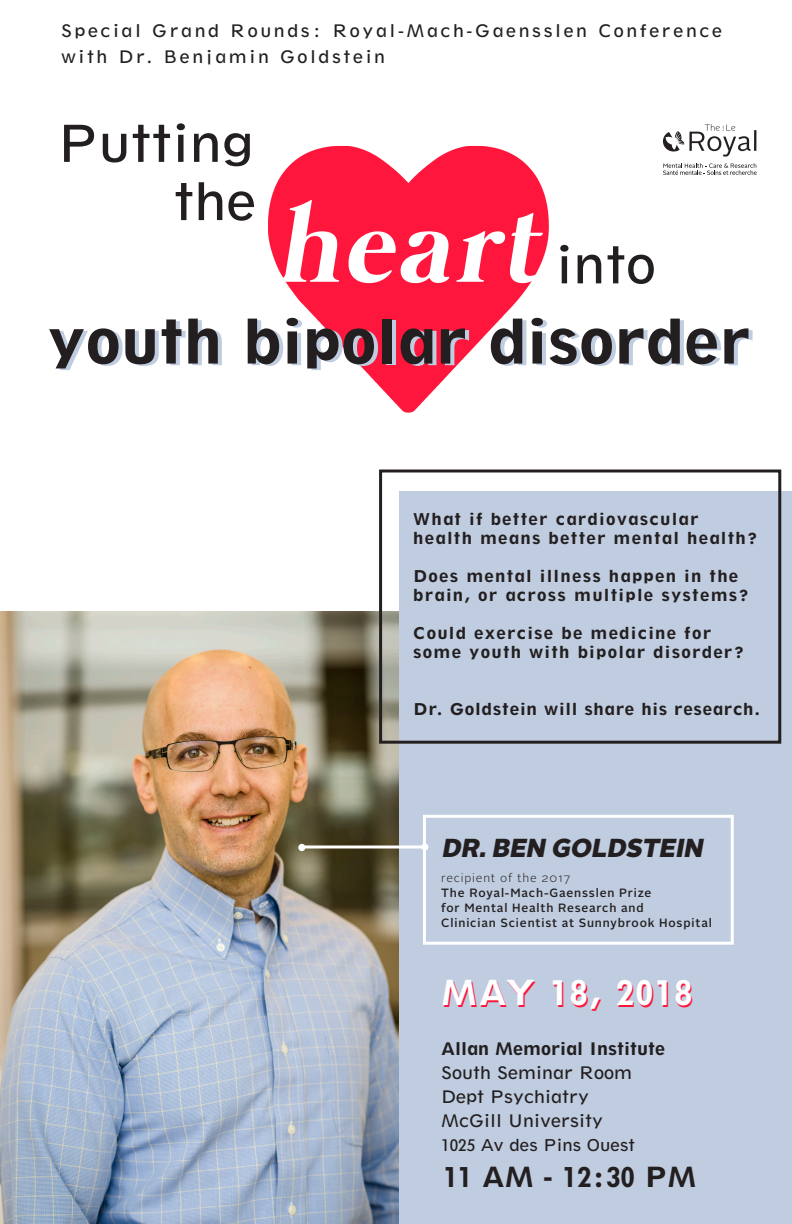
<style>
.page{position:relative;width:792px;height:1224px;background:#fff}
.page>*{position:absolute;margin:0;border:0;box-sizing:border-box;transform-origin:0 0}
.t1{font:italic 700 109px "Mermaid";color:#fff}
.t2{font:63px "Spartan LT Std Heavy Class";color:#231f20}
.t3{font:53px "Spartan LT Std Book Class";color:#231f20}
.t4{font:36px "Spartan LT Std Heavy Class";letter-spacing:.04em;color:#ff163c}
.t5{font:29px "Spartan LT Std Heavy Class";color:#231f20}
.t6{font:italic 900 26px "Alright Sans";color:#231f20}
.t7{font:18px "Spartan LT Std Book Class";letter-spacing:.14em;color:#231f20}
.t8{font:18px "Spartan LT Std Book Class";color:#231f20}
.t9{font:18px "Spartan LT Std Heavy Class";color:#231f20}
.t10{font:17px/19px "Spartan LT Std Heavy Class";letter-spacing:.07em;color:#231f20}
.t11{font:17px "Spartan LT Std Heavy Class";letter-spacing:.04em;color:#231f20}
.t12{font:17px "Spartan LT Std Book Class";color:#231f20}
.t13{font:500 12px "Alright Sans";letter-spacing:.07em;color:#231f20}
.t14{font:300 12px "Alright Sans";letter-spacing:.07em;color:#231f20}
</style>
<div class="page">
<img style="left:0;top:611px;width:400px;height:613px">
<div style="left:400px;top:491px;width:392px;height:733px;background:#c0cde0"></div>
<hr style="left:754px;top:130px;width:2px;height:21px;background:#231f20">
<svg style="left:663px;top:124px;width:88px;height:33px"></svg>
<svg style="left:663px;top:163px;width:94px;height:12px"></svg>
<img style="left:268px;top:145px;width:281px;height:268px">
<div style="left:379px;top:470px;width:402px;height:274px;border:3px solid #231f20"></div>
<hr style="left:302px;top:846px;width:123px;height:2px;background:#fff">
<div style="left:423px;top:815px;width:311px;height:130px;border:3px solid #fff"></div>
<div style="left:298px;top:844px;width:7px;height:7px;background:#fff;border-radius:50%"></div>
<p class="t7" style="left:61px;top:20px;width:663px">Special Grand Rounds: Royal-Mach-Gaensslen Conference</p>
<p class="t7" style="left:61px;top:46px;width:326px">with Dr. Benjamin Goldstein</p>
<p class="t3" style="left:57px;top:111px;width:199px">Putting</p>
<p class="t3" style="left:174px;top:170px;width:84px">the</p>
<p class="t1" style="left:276px;top:184px;width:286px">heart</p>
<p class="t3" style="left:556px;top:233px;width:102px">into</p>
<p class="t2" style="left:47px;top:301px;width:705px">youth bipolar disorder</p>
<p class="t10" style="left:413px;top:509px;width:346px">What if better cardiovascular health means better mental health?</p>
<p class="t10" style="left:413px;top:566px;width:337px">Does mental illness happen in the brain, or across multiple systems?</p>
<p class="t10" style="left:413px;top:623px;width:332px">Could exercise be medicine for some youth with bipolar disorder?</p>
<p class="t11" style="left:413px;top:698px;width:348px">Dr. Goldstein will share his research.</p>
<p class="t6" style="left:441px;top:829px;width:269px">DR.BEN GOLDSTEIN</p>
<p class="t14" style="left:441px;top:870px;width:131px">recipient of the 2017</p>
<p class="t13" style="left:441px;top:885px;width:212px">The Royal-Mach-Gaensslen Prize</p>
<p class="t13" style="left:441px;top:900px;width:204px">for Mental Health Research and</p>
<p class="t13" style="left:441px;top:915px;width:272px">Clinician Scientist at Sunnybrook Hospital</p>
<p class="t4" style="left:442px;top:972px;width:253px">MAY 18, 2018</p>
<p class="t9" style="left:441px;top:1038px;width:225px">Allan Memorial Institute</p>
<p class="t8" style="left:441px;top:1062px;width:192px">South Seminar Room</p>
<p class="t8" style="left:441px;top:1086px;width:149px">Dept Psychiatry</p>
<p class="t8" style="left:441px;top:1110px;width:163px">McGill University</p>
<p class="t12" style="left:441px;top:1135px;width:195px">1025 Av des Pins Ouest</p>
<p class="t5" style="left:443px;top:1158px;width:254px">11 AM - 12:30 PM</p>
</div>
